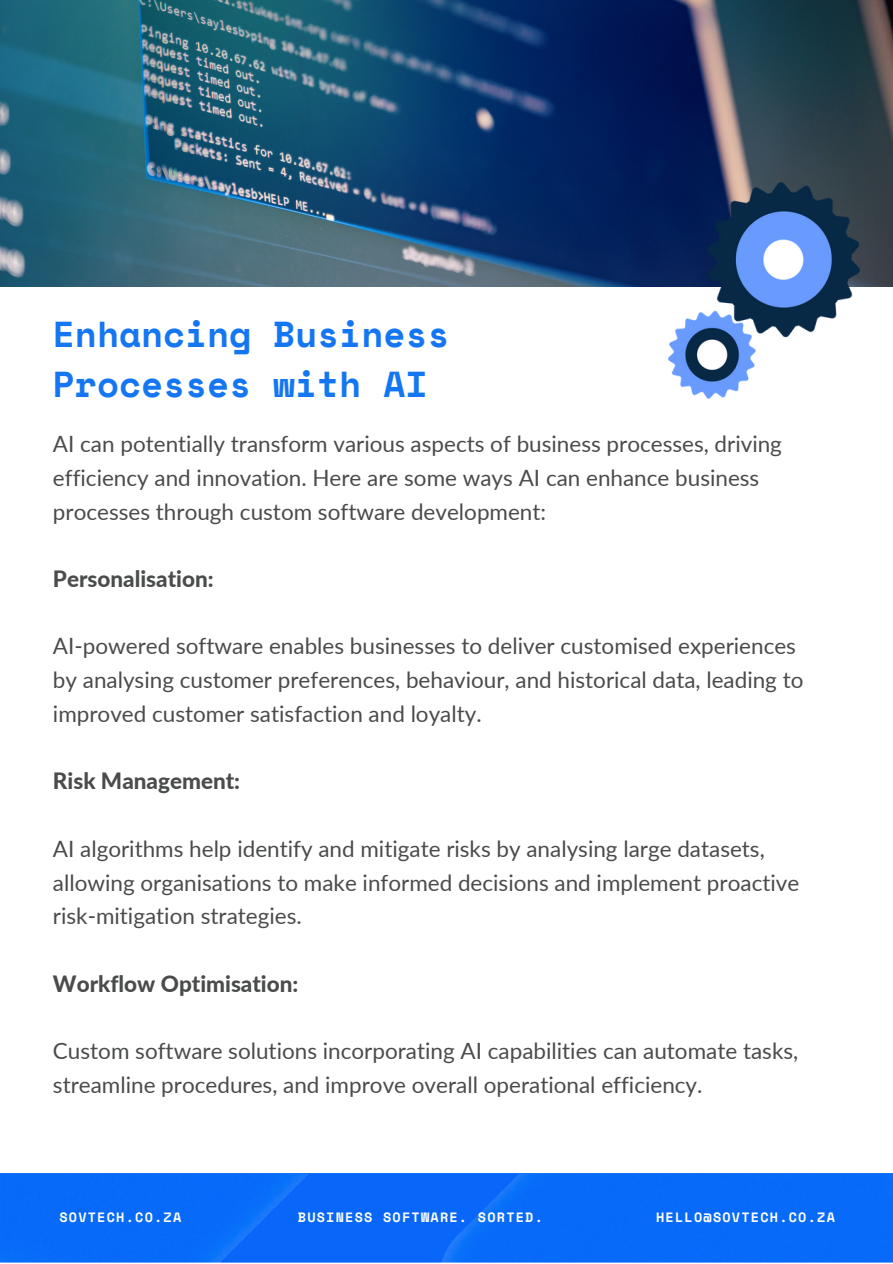
<style>
.page{position:relative;width:893px;height:1264px;background:#fff}
.page>*{position:absolute;margin:0;border:0;box-sizing:border-box;transform-origin:0 0}
.t1{font:700 36px/49.5px "Space Mono";color:#1476f2}
.t2{font:22.5px/33.8px "Lato";color:#494c4a}
.t3{font:800 22.5px "Lato";color:#494c4a}
.t4{font:700 13.5px "Space Mono";letter-spacing:.09em;color:#fff}
</style>
<div class="page">
<img style="left:0;top:0;width:892px;height:286px">
<div style="left:0;top:1174px;width:892px;height:88px;background:#0869f9"></div>
<img style="left:668px;top:182px;width:191px;height:216px">
<p class="t1" style="left:53px;top:309px;width:398px">Enhancing Business<br>Processes with AI</p>
<p class="t2" style="left:53px;top:426px;width:730px">AI can potentially transform various aspects of business processes, driving efficiency and innovation. Here are some ways AI can enhance business processes through custom software development:</p>
<p class="t3" style="left:53px;top:564px;width:162px">Personalisation:</p>
<p class="t2" style="left:53px;top:629px;width:752px">AI-powered software enables businesses to deliver customised experiences by analysing customer preferences, behaviour, and historical data, leading to improved customer satisfaction and loyalty.</p>
<p class="t3" style="left:53px;top:767px;width:189px">Risk Management:</p>
<p class="t2" style="left:53px;top:831px;width:747px">AI algorithms help identify and mitigate risks by analysing large datasets, allowing organisations to make informed decisions and implement proactive risk-mitigation strategies.</p>
<p class="t3" style="left:53px;top:969px;width:247px">Workflow Optimisation:</p>
<p class="t2" style="left:53px;top:1033px;width:746px">Custom software solutions incorporating AI capabilities can automate tasks, streamline procedures, and improve overall operational efficiency.</p>
<p class="t4" style="left:59px;top:1206px;width:123px">SOVTECH.CO.ZA</p>
<p class="t4" style="left:298px;top:1206px;width:246px">BUSINESS SOFTWARE. SORTED.</p>
<p class="t4" style="left:656px;top:1206px;width:180px">HELLO@SOVTECH.CO.ZA</p>
</div>
